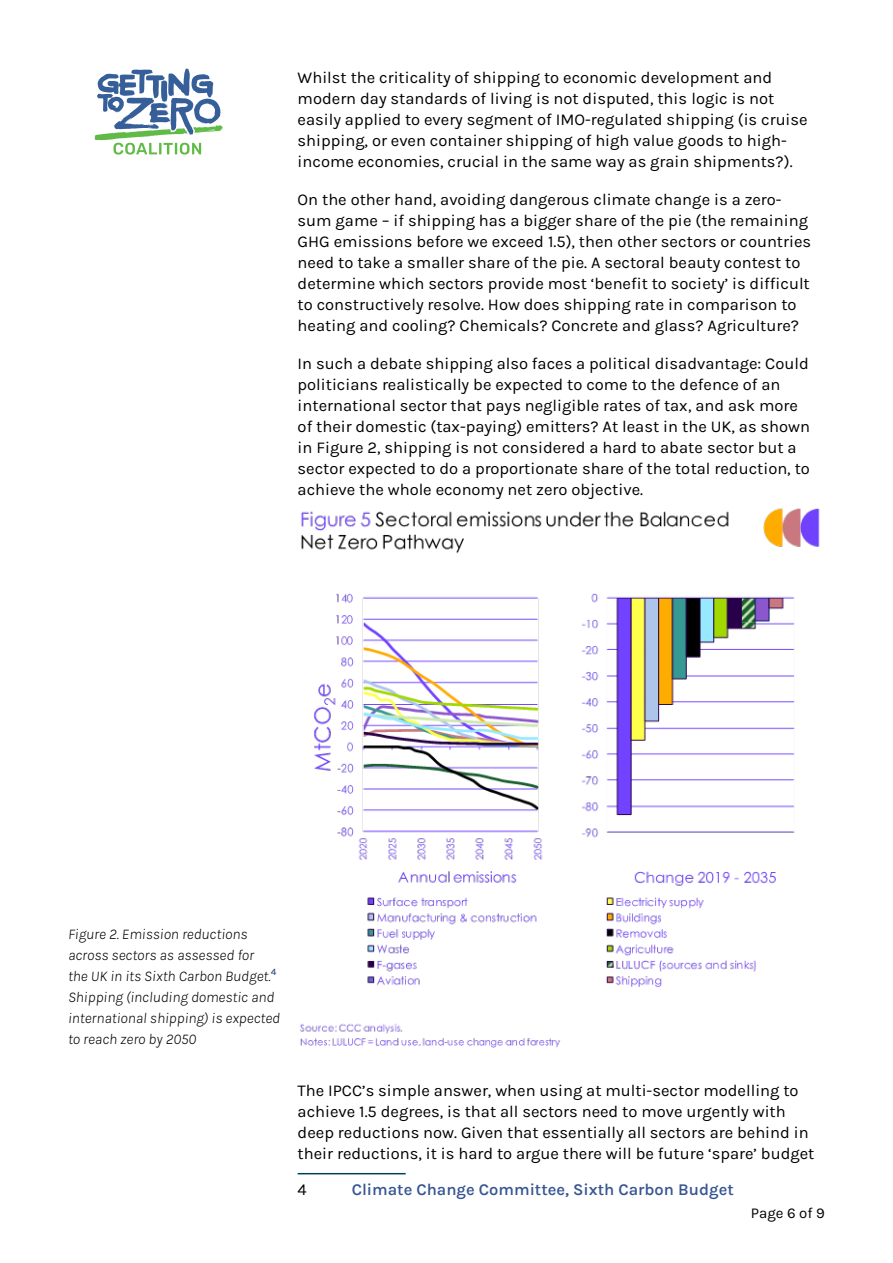
<style>
.page{position:relative;width:893px;height:1263px;background:#fff}
.page>*{position:absolute;margin:0;border:0;box-sizing:border-box;transform-origin:0 0}
.t1{font:16.5px/21px "Karla";color:#000}
.t2{font:600 16.5px "Karla";color:#385693}
.t3{font:italic 300 15px/21px "Karla";color:#000}
.t4{font:15px "Karla";color:#000}
</style>
<div class="page">
<svg style="left:95px;top:68px;width:128px;height:87px"></svg>
<img style="left:300px;top:508px;width:520px;height:540px">
<hr style="left:298px;top:1173px;width:108px;height:1px;background:#004058">
<p class="t1" style="left:298px;top:67px;width:511px">Whilst the criticality of shipping to economic development and modern day standards of living is not disputed, this logic is not easily applied to every segment of IMO-regulated shipping (is cruise shipping, or even container shipping of high value goods to high&shy;income economies, crucial in the same way as grain shipments?).</p>
<p class="t1" style="left:298px;top:189px;width:515px">On the other hand, avoiding dangerous climate change is a zero&shy;sum game – if shipping has a bigger share of the pie (the remaining GHG emissions before we exceed 1.5), then other sectors or countries need to take a smaller share of the pie. A sectoral beauty contest to determine which sectors provide most ‘benefit to society’ is difficult to constructively resolve. How does shipping rate in comparison to heating and cooling? Chemicals? Concrete and glass? Agriculture?</p>
<p class="t1" style="left:298px;top:353px;width:514px">In such a debate shipping also faces a political disadvantage: Could politicians realistically be expected to come to the defence of an international sector that pays negligible rates of tax, and ask more of their domestic (tax-paying) emitters? At least in the UK, as shown in Figure 2, shipping is not considered a hard to abate sector but a sector expected to do a proportionate share of the total reduction, to achieve the whole economy net zero objective.<sup>4</sup></p>
<p class="t3" style="left:68px;top:923px;width:214px">Figure 2. Emission reductions across sectors as assessed for<br>the UK in its Sixth Carbon Budget.<sup>4<br></sup>Shipping (including domestic and international shipping) is expected to reach zero by 2050</p>
<p class="t1" style="left:298px;top:1080px;width:518px">The IPCC’s simple answer, when using at multi-sector modelling to achieve 1.5 degrees, is that all sectors need to move urgently with deep reductions now. Given that essentially all sectors are behind in their reductions, it is hard to argue there will be future ‘spare’ budget</p>
<p class="t1" style="left:298px;top:1178px;width:11px">4</p>
<p class="t2" style="left:352px;top:1179px;width:384px">Climate Change Committee, Sixth Carbon Budget</p>
<p class="t4" style="left:751px;top:1203px;width:75px">Page 6 of 9</p>
</div>
